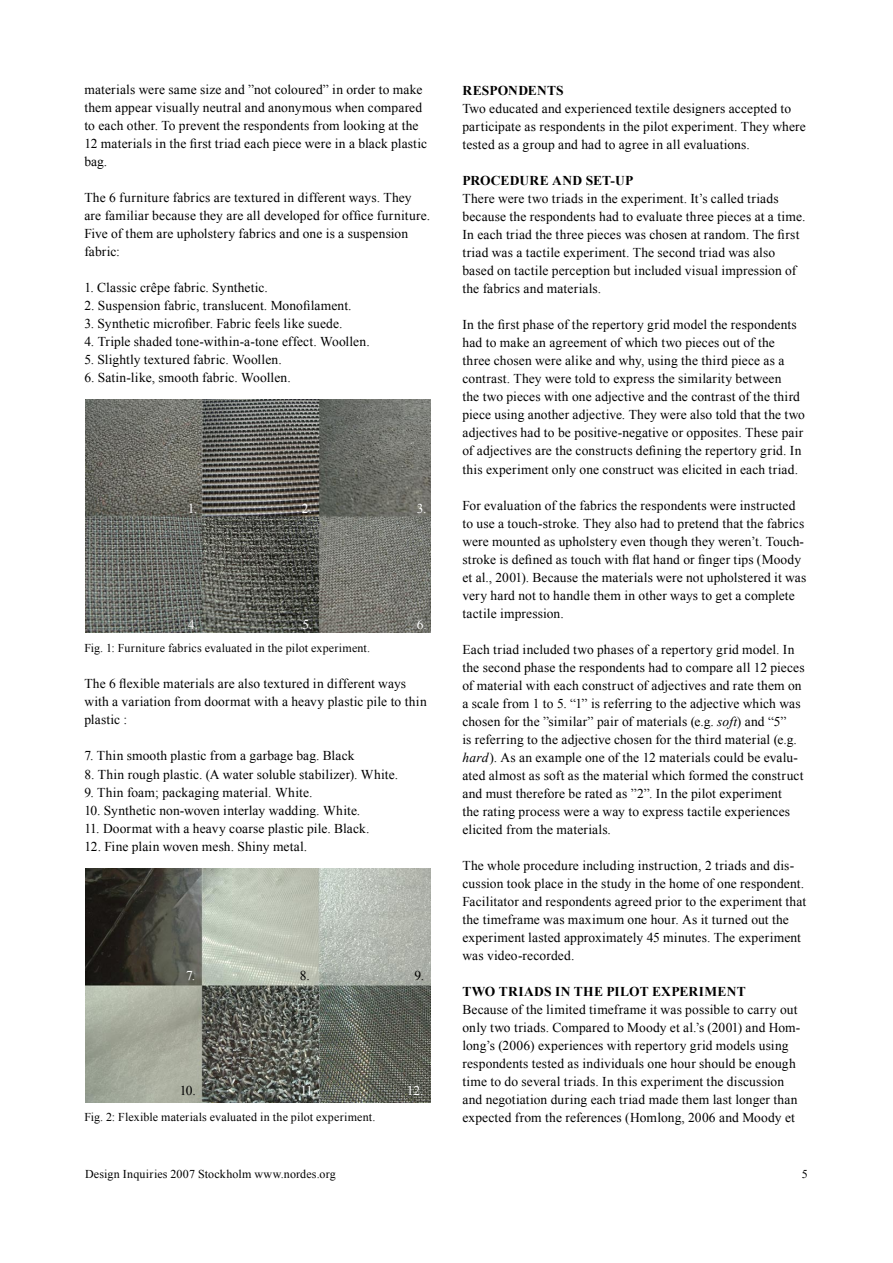
<style>
.page{position:relative;width:893px;height:1263px;background:#fff}
.page>*{position:absolute;margin:0;border:0;box-sizing:border-box;transform-origin:0 0}
.t1{font:13.5px/18px "Times New Roman";letter-spacing:.01em;color:#000}
.t2{font:700 13.5px "Times New Roman";letter-spacing:.015em;color:#000}
.t3{font:13.5px "Times New Roman";color:#fff}
.t4{font:12px "Times New Roman";letter-spacing:.015em;color:#000}
.s1{font-style:italic}
</style>
<div class="page">
<img style="left:85px;top:868px;width:346px;height:234px">
<img style="left:85px;top:400px;width:346px;height:233px">
<p class="t1" style="left:84px;top:81px;width:344px">materials were same size and ”not coloured” in order to make them appear visually neutral and anonymous when compared to each other. To prevent the respondents from looking at the 12 materials in the first triad each piece were in a black plastic bag.</p>
<p class="t1" style="left:84px;top:189px;width:347px">The 6 furniture fabrics are textured in different ways. They are familiar because they are all developed for office furniture.<br>Five of them are upholstery fabrics and one is a suspension fabric:</p>
<p class="t1" style="left:84px;top:279px;width:185px">1. Classic crêpe fabric. Synthetic.</p>
<p class="t1" style="left:84px;top:297px;width:269px">2. Suspension fabric, translucent. Monofilament.</p>
<p class="t1" style="left:84px;top:315px;width:260px">3. Synthetic microfiber. Fabric feels like suede.</p>
<p class="t1" style="left:84px;top:333px;width:287px">4. Triple shaded tone-within-a-tone effect. Woollen.</p>
<p class="t1" style="left:84px;top:351px;width:199px">5. Slightly textured fabric. Woollen.</p>
<p class="t1" style="left:84px;top:369px;width:208px">6. Satin-like, smooth fabric. Woollen.</p>
<p class="t3" style="left:188px;top:500px;width:11px">1.</p>
<p class="t3" style="left:302px;top:500px;width:12px">2.</p>
<p class="t3" style="left:417px;top:500px;width:11px">3.</p>
<p class="t3" style="left:188px;top:615px;width:12px">4.</p>
<p class="t3" style="left:302px;top:615px;width:11px">5.</p>
<p class="t3" style="left:417px;top:615px;width:12px">6.</p>
<p class="t4" style="left:84px;top:640px;width:287px">Fig. 1: Furniture fabrics evaluated in the pilot experiment.</p>
<p class="t1" style="left:84px;top:675px;width:344px">The 6 flexible materials are also textured in different ways with a variation from doormat with a heavy plastic pile to thin plastic :</p>
<p class="t1" style="left:84px;top:747px;width:272px">7. Thin smooth plastic from a garbage bag. Black</p>
<p class="t1" style="left:84px;top:765px;width:315px">8. Thin rough plastic. (A water soluble stabilizer). White.</p>
<p class="t1" style="left:84px;top:783px;width:230px">9. Thin foam; packaging material. White.</p>
<p class="t1" style="left:84px;top:801px;width:278px">10. Synthetic non-woven interlay wadding. White.</p>
<p class="t1" style="left:84px;top:819px;width:287px">11. Doormat with a heavy coarse plastic pile. Black.</p>
<p class="t1" style="left:84px;top:837px;width:224px">12. Fine plain woven mesh. Shiny metal.</p>
<p class="t3" style="left:186px;top:966px;width:11px">7.</p>
<p class="t1" style="left:300px;top:966px;width:12px">8.</p>
<p class="t1" style="left:415px;top:966px;width:11px">9.</p>
<p class="t1" style="left:180px;top:1081px;width:18px">10.</p>
<p class="t3" style="left:301px;top:1082px;width:17px">11.</p>
<p class="t3" style="left:407px;top:1082px;width:18px">12.</p>
<p class="t4" style="left:84px;top:1108px;width:292px">Fig. 2: Flexible materials evaluated in the pilot experiment.</p>
<p class="t2" style="left:462px;top:82px;width:103px">RESPONDENTS</p>
<p class="t1" style="left:462px;top:100px;width:345px">Two educated and experienced textile designers accepted to participate as respondents in the pilot experiment. They where tested as a group and had to agree in all evaluations.</p>
<p class="t2" style="left:462px;top:172px;width:172px">PROCEDURE AND SET-UP</p>
<p class="t1" style="left:462px;top:190px;width:344px">There were two triads in the experiment. It’s called triads because the respondents had to evaluate three pieces at a time.<br>In each triad the three pieces was chosen at random. The first triad was a tactile experiment. The second triad was also based on tactile perception but included visual impression of the fabrics and materials.</p>
<p class="t1" style="left:462px;top:316px;width:344px">In the first phase of the repertory grid model the respondents had to make an agreement of which two pieces out of the three chosen were alike and why, using the third piece as a contrast. They were told to express the similarity between<br>the two pieces with one adjective and the contrast of the third piece using another adjective. They were also told that the two adjectives had to be positive-negative or opposites. These pair of adjectives are the constructs defining the repertory grid. In this experiment only one construct was elicited in each triad.</p>
<p class="t1" style="left:462px;top:496px;width:345px">For evaluation of the fabrics the respondents were instructed to use a touch-stroke. They also had to pretend that the fabrics were mounted as upholstery even though they weren’t. Touch&shy;stroke is defined as touch with flat hand or finger tips (Moody et al., 2001). Because the materials were not upholstered it was very hard not to handle them in other ways to get a complete tactile impression.</p>
<p class="t1" style="left:462px;top:640px;width:344px">Each triad included two phases of a repertory grid model. In the second phase the respondents had to compare all 12 pieces of material with each construct of adjectives and rate them on a scale from 1 to 5. “1” is referring to the adjective which was chosen for the ”similar” pair of materials (e.g. <span class="s1">soft</span>) and “5”<br>is referring to the adjective chosen for the third material (e.g. <span class="s1">hard</span>). As an example one of the 12 materials could be evalu&shy;ated almost as soft as the material which formed the construct and must therefore be rated as ”2”. In the pilot experiment<br>the rating process were a way to express tactile experiences elicited from the materials.</p>
<p class="t1" style="left:462px;top:856px;width:345px">The whole procedure including instruction, 2 triads and dis&shy;cussion took place in the study in the home of one respondent.<br>Facilitator and respondents agreed prior to the experiment that the timeframe was maximum one hour. As it turned out the experiment lasted approximately 45 minutes. The experiment was video-recorded.</p>
<p class="t2" style="left:462px;top:982px;width:285px">TWO TRIADS IN THE PILOT EXPERIMENT</p>
<p class="t1" style="left:462px;top:1000px;width:340px">Because of the limited timeframe it was possible to carry out only two triads. Compared to Moody et al.’s (2001) and Hom&shy;long’s (2006) experiences with repertory grid models using respondents tested as individuals one hour should be enough time to do several triads. In this experiment the discussion and negotiation during each triad made them last longer than expected from the references (Homlong, 2006 and Moody et</p>
<p class="t4" style="left:85px;top:1166px;width:252px">Design Inquiries 2007 Stockholm www.nordes.org</p>
<p class="t4" style="left:802px;top:1166px;width:7px">5</p>
</div>
